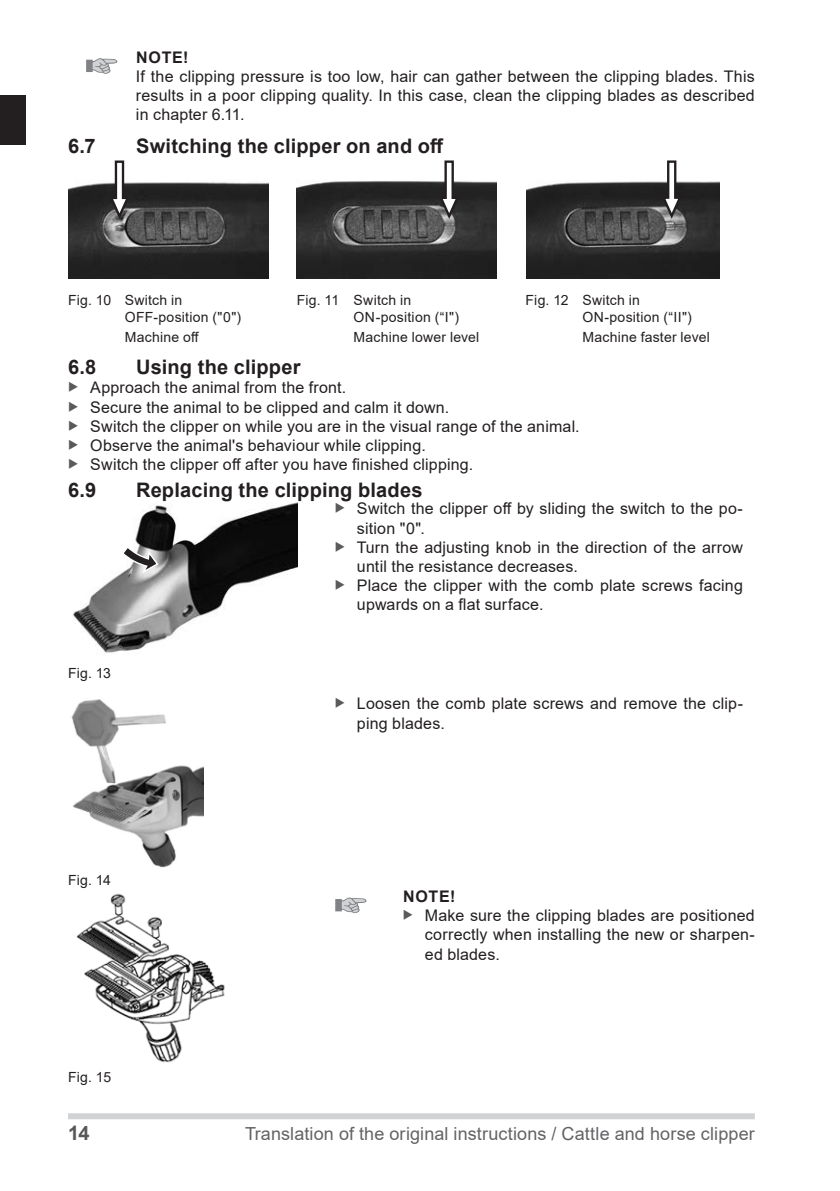
<style>
.page{position:relative;width:840px;height:1191px;background:#fff}
.page>*{position:absolute;margin:0;border:0;box-sizing:border-box;transform-origin:0 0}
.t1{font:700 20px "Arial";letter-spacing:.01em;color:#231f20}
.t2{font:700 20px "Arial";color:#57585a}
.t3{font:18px "Arial";letter-spacing:.01em;color:#636366}
.t4{font:16px/19.2px "Arial";letter-spacing:.01em;color:#231f20}
.t5{font:700 16px "Arial";letter-spacing:.05em;color:#231f20}
.t6{font:14px/16.8px "Arial";letter-spacing:.015em;color:#231f20}
</style>
<div class="page">
<div style="left:0;top:95px;width:26px;height:50px;background:#231f20"></div>
<div style="left:68px;top:1113px;width:686px;height:6px;background:#d1d2d4"></div>
<svg style="left:86px;top:58px;width:31px;height:16px"></svg>
<img style="left:68px;top:182px;width:200px;height:97px">
<svg style="left:108px;top:160px;width:23px;height:62px"></svg>
<img style="left:297px;top:181px;width:199px;height:98px">
<svg style="left:437px;top:160px;width:23px;height:62px"></svg>
<img style="left:526px;top:181px;width:192px;height:98px">
<svg style="left:660px;top:160px;width:23px;height:62px"></svg>
<img style="left:73px;top:502px;width:224px;height:151px">
<svg style="left:121px;top:545px;width:38px;height:30px"></svg>
<img style="left:71px;top:699px;width:132px;height:168px">
<img style="left:76px;top:893px;width:149px;height:170px">
<svg style="left:335px;top:897px;width:31px;height:16px"></svg>
<p class="t5" style="left:136px;top:46px;width:54px">NOTE!</p>
<p class="t4" style="left:136px;top:67px;width:620px;text-align:justify">If the clipping pressure is too low, hair can gather between the clipping blades. This results in a poor clipping quality. In this case, clean the clipping blades as described in chapter 6.11.</p>
<p class="t1" style="left:68px;top:132px;width:29px">6.7</p>
<p class="t1" style="left:136px;top:132px;width:309px">Switching the clipper on and off</p>
<p class="t6" style="left:125px;top:291px;width:118px;text-indent:-57px">Fig. 10 Switch in<br>OFF-position ("0")</p>
<p class="t6" style="left:125px;top:328px;width:76px">Machine off</p>
<p class="t6" style="left:353px;top:291px;width:107px;text-indent:-57px">Fig. 11 Switch in<br>ON-position (“I")</p>
<p class="t6" style="left:353px;top:328px;width:127px">Machine lower level</p>
<p class="t6" style="left:582px;top:291px;width:111px;text-indent:-57px">Fig. 12 Switch in<br>ON-position (“II")</p>
<p class="t6" style="left:582px;top:328px;width:129px">Machine faster level</p>
<p class="t1" style="left:68px;top:353px;width:30px">6.8</p>
<p class="t1" style="left:136px;top:353px;width:166px">Using the clipper</p>
<p class="t4" style="left:90px;top:378px;width:490px">Approach the animal from the front.<br>Secure the animal to be clipped and calm it down.<br>Switch the clipper on while you are in the visual range of the animal.<br>Observe the animal's behaviour while clipping.<br>Switch the clipper off after you have finished clipping.</p>
<p class="t1" style="left:68px;top:476px;width:30px">6.9</p>
<p class="t1" style="left:136px;top:476px;width:288px">Replacing the clipping blades</p>
<p class="t4" style="left:357px;top:499px;width:387px">Switch the clipper off by sliding the switch to the po&shy;sition "0".<br>Turn the adjusting knob in the direction of the arrow until the resistance decreases.<br>Place the clipper with the comb plate screws facing upwards on a flat surface.</p>
<p class="t6" style="left:68px;top:664px;width:44px">Fig. 13</p>
<p class="t6" style="left:68px;top:871px;width:44px">Fig. 14</p>
<p class="t6" style="left:68px;top:1068px;width:44px">Fig. 15</p>
<p class="t4" style="left:357px;top:694px;width:387px">Loosen the comb plate screws and remove the clip&shy;ping blades.</p>
<p class="t5" style="left:403px;top:885px;width:54px">NOTE!</p>
<p class="t4" style="left:424px;top:906px;width:331px;text-align:justify">Make sure the clipping blades are positioned correctly when installing the new or sharpen&shy;ed blades.</p>
<p class="t2" style="left:68px;top:1118px;width:23px">14</p>
<p class="t3" style="left:245px;top:1121px;width:511px">Translation of the original instructions / Cattle and horse clipper</p>
</div>
